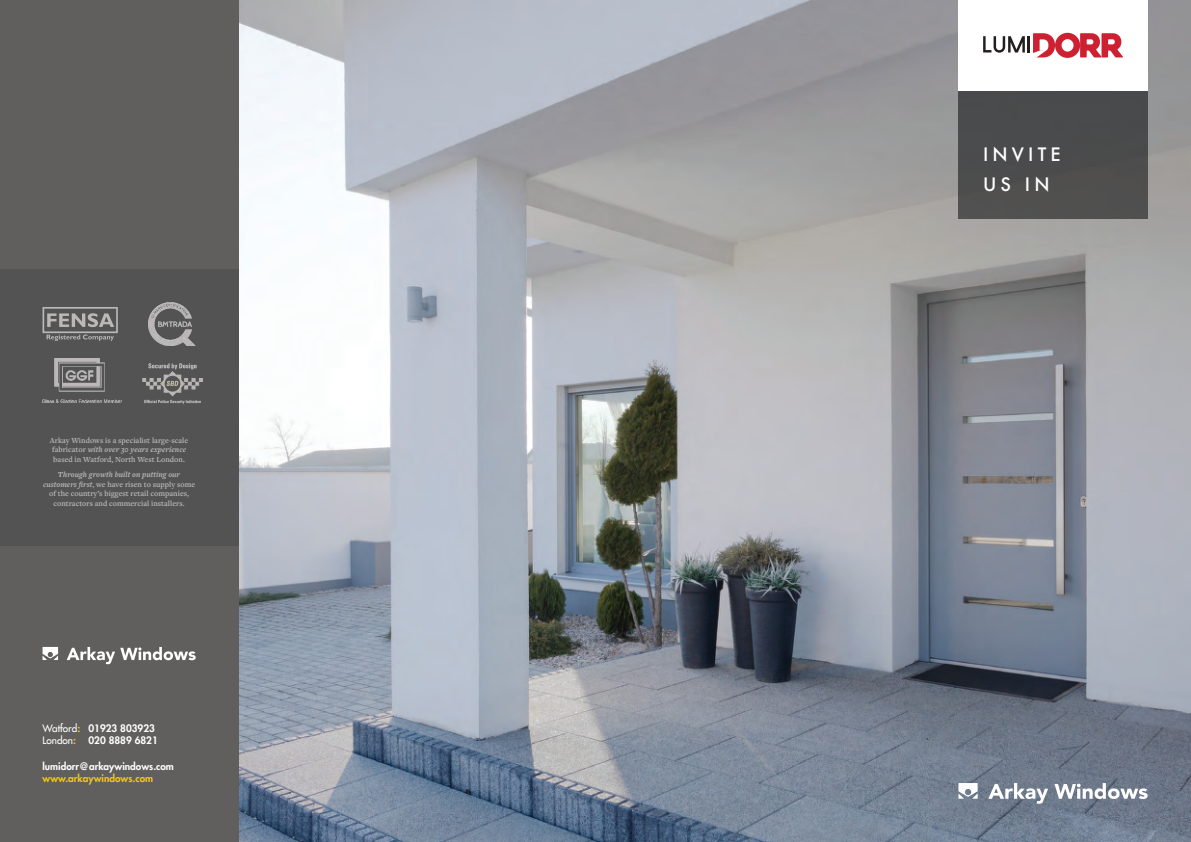
<style>
.page{position:relative;width:1191px;height:842px;background:#fff}
.page>*{position:absolute;margin:0;border:0;box-sizing:border-box;transform-origin:0 0}
.t1{font:500 18px/30px "Futura";letter-spacing:.23em;color:#fff}
.t2{font:800 10px/12px "Futura LT";color:#fff}
.t3{font:10px/12px "Futura LT";color:#fff}
.t4{font:600 8px/9.6px "Freight Text Pro";color:#bbb9b8}
.s1{font-weight:700;font-style:italic}
.s2{font-weight:800;color:#f3ca14}
.s3{color:#f3ca14}
</style>
<div class="page">
<img style="left:238px;top:0;width:953px;height:842px">
<div style="left:0;top:0;width:238px;height:842px;background:#605f5e"></div>
<svg style="left:67px;top:647px;width:129px;height:17px"></svg>
<svg style="left:43px;top:647px;width:15px;height:13px"></svg>
<svg style="left:988px;top:783px;width:60px;height:21px"></svg>
<svg style="left:1054px;top:783px;width:93px;height:16px"></svg>
<svg style="left:958px;top:783px;width:19px;height:16px"></svg>
<div style="left:0;top:269px;width:238px;height:276px;background:#535353"></div>
<svg style="left:43px;top:307px;width:75px;height:34px"></svg>
<img style="left:149px;top:302px;width:47px;height:44px">
<img style="left:43px;top:359px;width:78px;height:43px">
<img style="left:142px;top:364px;width:60px;height:39px">
<div style="left:958px;top:0;width:189px;height:91px;background:#fff"></div>
<div style="left:958px;top:91px;width:189px;height:127px;background:#454749"></div>
<svg style="left:1033px;top:33px;width:90px;height:25px"></svg>
<svg style="left:983px;top:36px;width:41px;height:17px"></svg>
<hr style="left:1027px;top:36px;width:3px;height:17px;background:#231f20">
<p class="t4" style="left:50px;top:435px;width:140px">Arkay Windows is a specialist large-scale fabricator <span class="s1">with over 30 years experience </span>based in Watford, North West London.</p>
<p class="t4" style="left:43px;top:470px;width:154px;text-align:center"><span class="s1">Through growth built on putting our customers first</span>, we have risen to supply some of the country’s biggest retail companies, contractors and commercial installers.</p>
<p class="t3" style="left:43px;top:722px;width:39px">Watford<span class="s2">:<br></span>London<span class="s2">:</span></p>
<p class="t2" style="left:88px;top:722px;width:68px">01923 803923</p>
<p class="t2" style="left:88px;top:734px;width:71px">020 8889 6821</p>
<p class="t2" style="left:43px;top:760px;width:133px">lumidorr@arkaywindows.com <span class="s3">www.arkaywindows.com</span></p>
<p class="t1" style="left:983px;top:139px;width:79px">INVITE<br>US IN</p>
</div>
